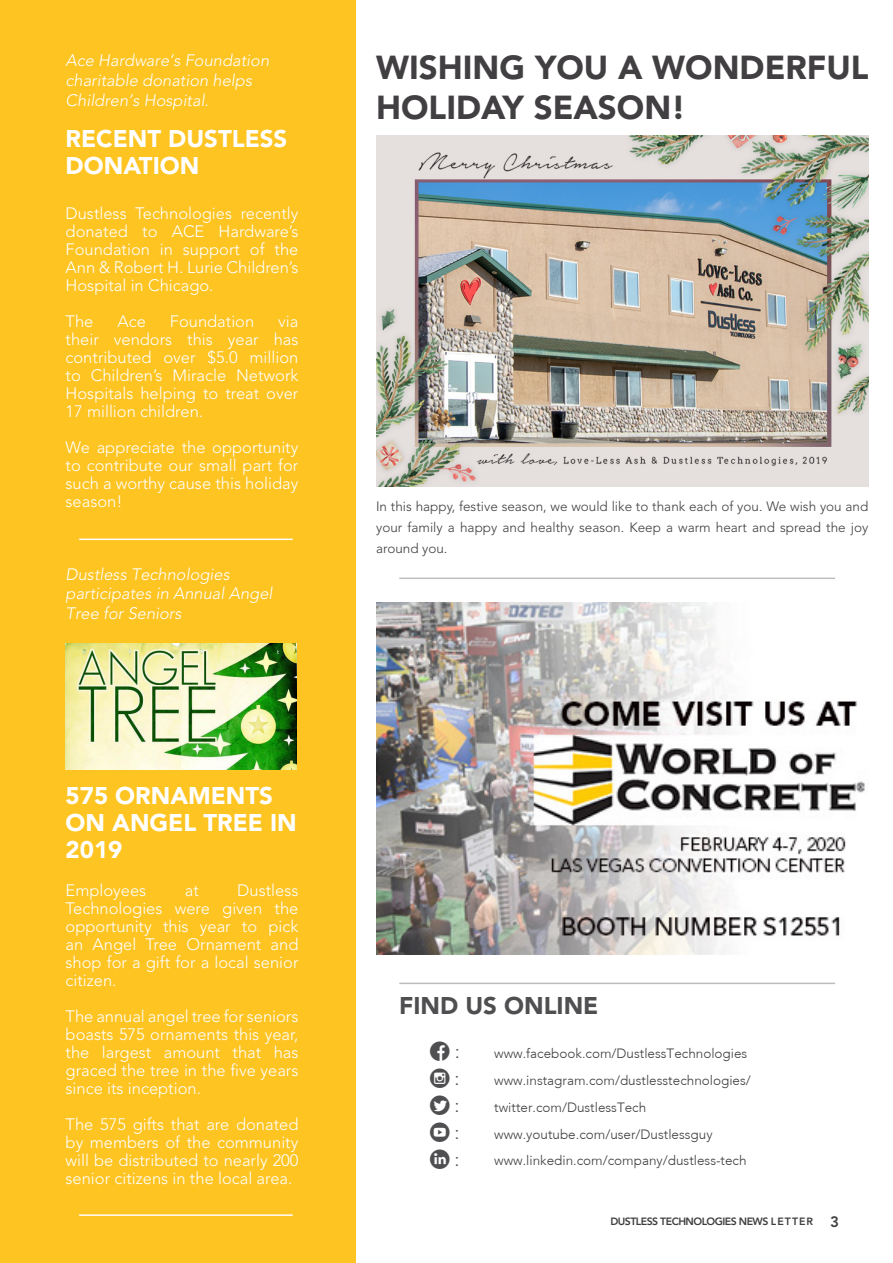
<style>
.page{position:relative;width:893px;height:1263px;background:#fff}
.page>*{position:absolute;margin:0;border:0;box-sizing:border-box;transform-origin:0 0}
.t1{font:900 33px/39.6px "Avenir LT Std";color:#413f41}
.t2{font:900 24px/27px "Avenir LT Std";color:#fff}
.t3{font:900 24px "Avenir LT Std";color:#4f4f51}
.t4{font:19.5px "SS Social Circle";color:#4f4f51}
.Body_Text{font:300 16.5px/18px "Avenir LT Std";color:#fff;text-align:justify}
.t5{font:italic 300 16.5px/19.8px "Avenir LT Std";color:#fff}
.Body_Text-2{font:300 13.5px "Avenir";color:#3e3e3f}
.Body_Text-3{font:300 13.5px/21px "Avenir LT Std";color:#3e3e3f;text-align:justify}
.t6{font:800 10.5px "Avenir LT Std";letter-spacing:-.05em;color:#3e3e3f}
.s1{font-size:15px}
</style>
<div class="page">
<div style="left:0;top:0;width:356px;height:1263px;background:#fec422"></div>
<hr style="left:79px;top:539px;width:214px;height:1px;background:#fff">
<hr style="left:79px;top:1214px;width:214px;height:2px;background:#fff">
<hr style="left:399px;top:983px;width:436px;height:1px;background:#bcbdc0">
<hr style="left:399px;top:578px;width:436px;height:1px;background:#bcbdc0">
<img style="left:66px;top:643px;width:230px;height:127px">
<img style="left:376px;top:135px;width:492px;height:351px">
<img style="left:376px;top:603px;width:489px;height:351px">
<p class="t5" style="left:66px;top:51px;width:205px">Ace Hardware’s Foundation charitable donation helps<br>Children’s Hospital.</p>
<p class="t2" style="left:66px;top:125px;width:223px">RECENT DUSTLESS<br>DONATION</p>
<p class="Body_Text" style="left:66px;top:205px;width:234px">Dustless Technologies recently donated to ACE Hardware’s Foundation in support of the Ann &amp; Robert H. Lurie Children’s Hospital in Chicago.</p>
<p class="Body_Text" style="left:66px;top:313px;width:29px">The</p>
<p class="Body_Text" style="left:117px;top:313px;width:30px">Ace</p>
<p class="Body_Text" style="left:170px;top:313px;width:86px">Foundation</p>
<p class="Body_Text" style="left:66px;top:313px;width:234px;text-indent:213px">via their vendors this year has contributed over $5.0 million to Children’s Miracle Network Hospitals helping to treat over 17 million children.</p>
<p class="Body_Text" style="left:66px;top:439px;width:234px">We appreciate the opportunity to contribute our small part for such a worthy cause this holiday season!</p>
<p class="t5" style="left:66px;top:564px;width:208px">Dustless Technologies participates in Annual Angel<br>Tree for Seniors</p>
<p class="t2" style="left:66px;top:781px;width:233px">575 ORNAMENTS<br>ON ANGEL TREE IN<br>2019</p>
<p class="Body_Text" style="left:66px;top:881px;width:234px;text-indent:172px">Dustless Technologies were given the opportunity this year to pick an Angel Tree Ornament and shop for a gift for a local senior citizen.</p>
<p class="Body_Text" style="left:66px;top:1007px;width:234px">The annual angel tree for seniors boasts 575 ornaments this year, the largest amount that has graced the tree in the five years since its inception.</p>
<p class="Body_Text" style="left:66px;top:1115px;width:234px">The 575 gifts that are donated by members of the community will be distributed to nearly 200 senior citizens in the local area.</p>
<p class="Body_Text" style="left:66px;top:881px;width:82px">Employees</p>
<p class="Body_Text" style="left:185px;top:881px;width:16px">at</p>
<p class="t1" style="left:376px;top:48px;width:494px">WISHING YOU A WONDERFUL<br>HOLIDAY SEASON!</p>
<p class="Body_Text-3" style="left:376px;top:495px;width:494px">In this happy, festive season, we would like to thank each of you. We wish you and your family a happy and healthy season. Keep a warm heart and spread the joy around you.</p>
<p class="t3" style="left:399px;top:991px;width:201px">FIND US ONLINE</p>
<p class="t4" style="left:430px;top:1041px;width:31px">FACEBOOK <sup>:</sup></p>
<p class="Body_Text-2" style="left:494px;top:1045px;width:255px">www.facebook.com/DustlessTechnologies</p>
<p class="t4" style="left:430px;top:1068px;width:31px">INSTAGRAM <sup>:</sup></p>
<p class="t4" style="left:430px;top:1095px;width:31px">TWITTER <sup>:</sup></p>
<p class="t4" style="left:430px;top:1122px;width:31px">YOUTUBE <sup>:</sup></p>
<p class="t4" style="left:430px;top:1149px;width:31px">LINKEDIN <sup>:</sup></p>
<p class="Body_Text-2" style="left:494px;top:1073px;width:258px">www.instagram.com/dustlesstechnologies/</p>
<p class="Body_Text-2" style="left:494px;top:1099px;width:154px">twitter.com/DustlessTech</p>
<p class="Body_Text-2" style="left:494px;top:1126px;width:220px">www.youtube.com/user/Dustlessguy</p>
<p class="Body_Text-2" style="left:494px;top:1152px;width:254px">www.linkedin.com/company/dustless-tech</p>
<p class="t6" style="left:610px;top:1215px;width:230px">DUSTLESS TECHNOLOGIES NEWS LETTER <span class="s1">3</span></p>
</div>
